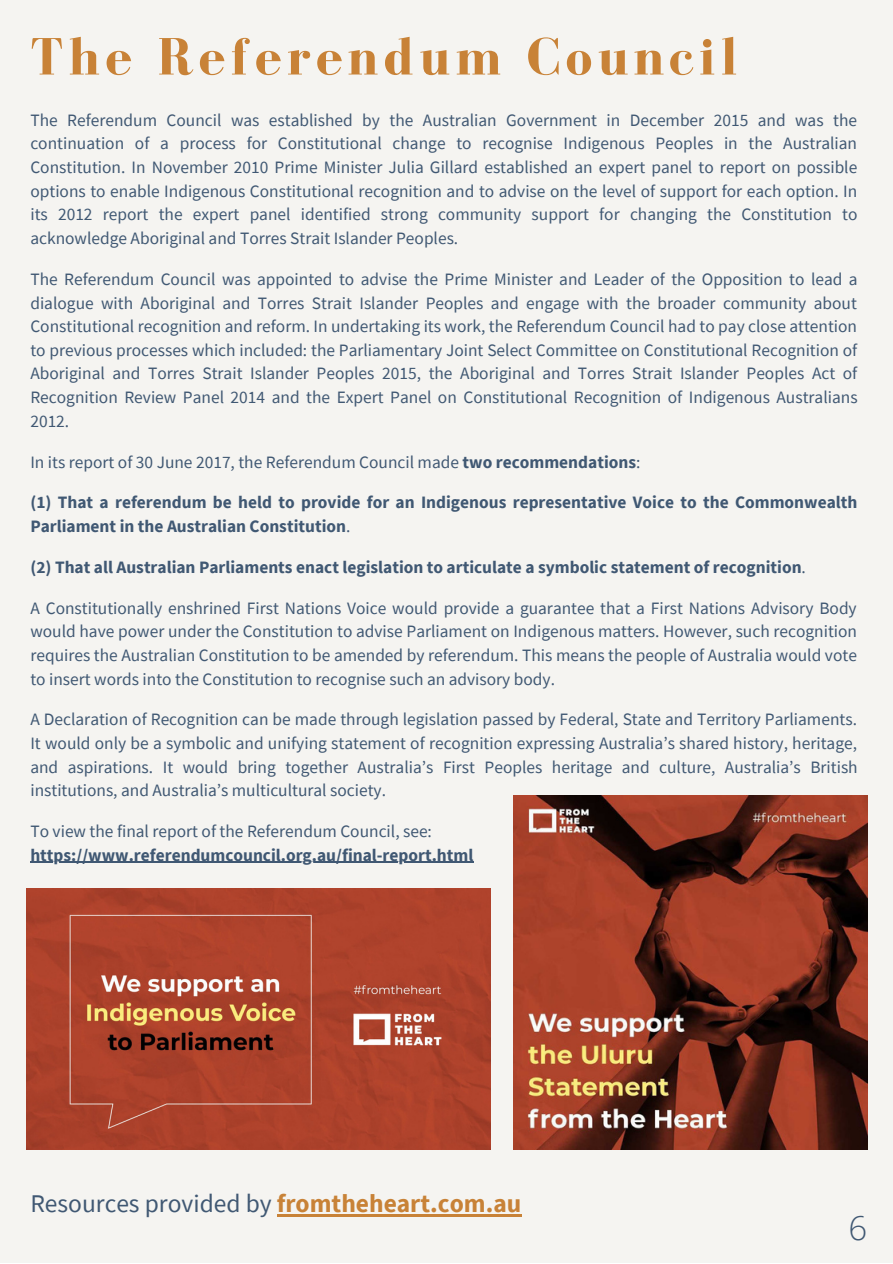
<style>
.page{position:relative;width:893px;height:1264px;background:#fff}
.page>*{position:absolute;margin:0;border:0;box-sizing:border-box;transform-origin:0 0}
.t1{font:700 54px "Bodoni FLF";letter-spacing:.1em;color:#c88237}
.t2{font:300 33px "Open Sans";color:#405873}
.t3{font:25.5px "Source Sans Pro";color:#405873}
.t4{font:17.4px/23.7px "Source Sans Pro";color:#405873;text-align:justify}
.t5{font:700 17.4px/23.7px "Source Sans Pro";color:#405873}
.s1{font-weight:700}
.s2{font-weight:400}
.s3{font-weight:700;color:#c88237}
</style>
<div class="page">
<div style="left:0;top:0;width:892px;height:1262px;background:#f5f4f1"></div>
<hr style="left:30px;top:862px;width:443px;height:1px;background:#405873">
<img style="left:26px;top:888px;width:464px;height:260px">
<img style="left:513px;top:795px;width:354px;height:354px">
<hr style="left:277px;top:1214px;width:244px;height:2px;background:#c88237">
<h1 class="t1" style="left:30px;top:27px;width:708px">The Referendum Council</h1>
<p class="t4" style="left:30px;top:108px;width:828px">The Referendum Council was established by the Australian Government in December 2015 and was the continuation of a process for Constitutional change to recognise Indigenous Peoples in the Australian Constitution. In November 2010 Prime Minister Julia Gillard established an expert panel to report on possible options to enable Indigenous Constitutional recognition and to advise on the level of support for each option. In its 2012 report the expert panel identified strong community support for changing the Constitution to acknowledge Aboriginal and Torres Strait Islander Peoples.</p>
<p class="t4" style="left:30px;top:267px;width:828px">The Referendum Council was appointed to advise the Prime Minister and Leader of the Opposition to lead a dialogue with Aboriginal and Torres Strait Islander Peoples and engage with the broader community about Constitutional recognition and reform. In undertaking its work, the Referendum Council had to pay close attention to previous processes which included: the Parliamentary Joint Select Committee on Constitutional Recognition of Aboriginal and Torres Strait Islander Peoples 2015, the Aboriginal and Torres Strait Islander Peoples Act of Recognition Review Panel 2014 and the Expert Panel on Constitutional Recognition of Indigenous Australians 2012.</p>
<p class="t4" style="left:30px;top:449px;width:611px">In its report of 30 June 2017, the Referendum Council made <span class="s1">two recommendations</span>:</p>
<p class="t5" style="left:30px;top:490px;width:828px">(1) That a referendum be held to provide for an Indigenous representative Voice to the Commonwealth<br>Parliament in the Australian Constitution<span class="s2">.</span></p>
<p class="t5" style="left:30px;top:555px;width:777px">(2) That all Australian Parliaments enact legislation to articulate a symbolic statement of recognition<span class="s2">.</span></p>
<p class="t4" style="left:30px;top:595px;width:828px">A Constitutionally enshrined First Nations Voice would provide a guarantee that a First Nations Advisory Body would have power under the Constitution to advise Parliament on Indigenous matters. However, such recognition requires the Australian Constitution to be amended by referendum. This means the people of Australia would vote to insert words into the Constitution to recognise such an advisory body.</p>
<p class="t4" style="left:30px;top:707px;width:828px">A Declaration of Recognition can be made through legislation passed by Federal, State and Territory Parliaments.<br>It would only be a symbolic and unifying statement of recognition expressing Australia’s shared history, heritage, and aspirations. It would bring together Australia’s First Peoples heritage and culture, Australia’s British institutions, and Australia’s multicultural society.</p>
<p class="t4" style="left:30px;top:819px;width:403px">To view the final report of the Referendum Council, see:</p>
<p class="t5" style="left:30px;top:842px;width:444px">https://www.referendumcouncil.org.au/final-report.html</p>
<h3 class="t3" style="left:30px;top:1187px;width:492px">Resources provided by <span class="s3">fromtheheart.com.au</span></h3>
<h2 class="t2" style="left:848px;top:1204px;width:20px">6</h2>
</div>
